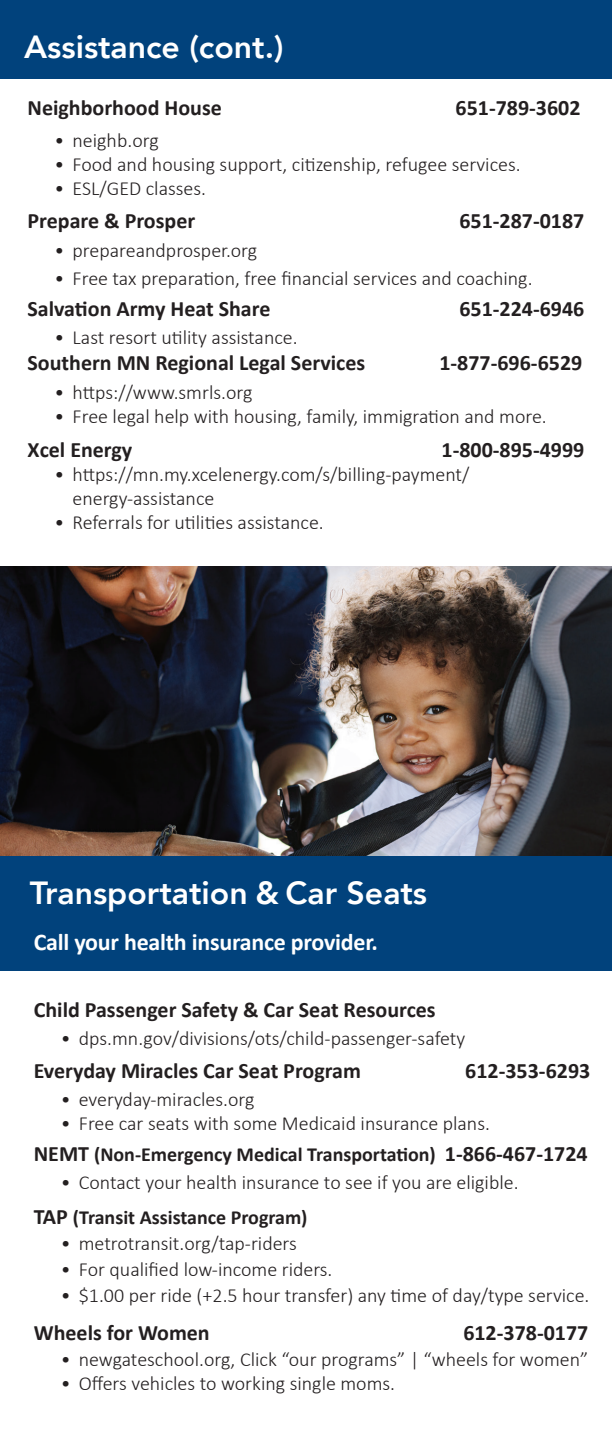
<style>
.page{position:relative;width:612px;height:1440px;background:#fff}
.page>*{position:absolute;margin:0;border:0;box-sizing:border-box;transform-origin:0 0}
.t1{font:800 32px "Avenir LT Com";color:#fff}
.t2{font:700 24px "Calibri";letter-spacing:-.01em;color:#fff}
.t3{font:700 22px "Calibri";color:#231f20}
.t4{font:300 20px/30.8px "Calibri";color:#231f20}
.s1{font-weight:700;font-size:22px}
.s2{font-weight:700}
</style>
<div class="page">
<img style="left:0;top:566px;width:612px;height:291px">
<div style="left:0;top:857px;width:612px;height:114px;background:#01427c"></div>
<div style="left:0;top:0;width:612px;height:78px;background:#01427c"></div>
<h1 class="t1" style="left:24px;top:28px;width:261px">Assistance (cont.)</h1>
<p class="t3" style="left:28px;top:92px;width:196px">Neighborhood House</p>
<p class="t3" style="left:456px;top:92px;width:127px">651-789-3602</p>
<p class="t4" style="left:55px;top:125px;width:106px">• neighb.org</p>
<p class="t4" style="left:55px;top:149px;width:468px">• Food and housing support, citizenship, refugee services.</p>
<p class="t4" style="left:55px;top:173px;width:153px">• ESL/GED classes.</p>
<p class="t3" style="left:28px;top:205px;width:169px">Prepare &amp; Prosper</p>
<p class="t3" style="left:459px;top:205px;width:126px">651-287-0187</p>
<p class="t4" style="left:55px;top:234px;width:204px">• prepareandprosper.org</p>
<p class="t4" style="left:55px;top:263px;width:480px">• Free tax preparation, free financial services and coaching.</p>
<p class="t3" style="left:28px;top:293px;width:244px">Salvation Army Heat Share</p>
<p class="t3" style="left:459px;top:293px;width:126px">651-224-6946</p>
<p class="t4" style="left:55px;top:322px;width:245px">• Last resort utility assistance.</p>
<p class="t3" style="left:28px;top:347px;width:339px">Southern MN Regional Legal Services</p>
<p class="t3" style="left:439px;top:347px;width:144px">1-877-696-6529</p>
<p class="t4" style="left:55px;top:376px;width:199px">• https://www.smrls.org</p>
<p class="t4" style="left:55px;top:400px;width:494px">• Free legal help with housing, family, immigration and more.</p>
<p class="t3" style="left:28px;top:434px;width:106px">Xcel Energy</p>
<p class="t3" style="left:442px;top:434px;width:144px">1-800-895-4999</p>
<p class="t4" style="left:73px;top:462px;width:398px;line-height:24px;text-indent:-18px">• https://mn.my.xcelenergy.com/s/billing-payment/ energy-assistance</p>
<p class="t4" style="left:55px;top:507px;width:271px">• Referrals for utilities assistance.</p>
<h1 class="t1" style="left:30px;top:873px;width:399px">Transportation &amp; Car Seats</h1>
<p class="t2" style="left:34px;top:925px;width:346px">Call your health insurance provider.</p>
<p class="t3" style="left:34px;top:994px;width:403px">Child Passenger Safety &amp; Car Seat Resources</p>
<p class="t4" style="left:61px;top:1023px;width:406px">• dps.mn.gov/divisions/ots/child-passenger-safety</p>
<p class="t3" style="left:34px;top:1055px;width:329px">Everyday Miracles Car Seat Program</p>
<p class="t3" style="left:465px;top:1055px;width:127px">612-353-6293</p>
<p class="t4" style="left:61px;top:1084px;width:195px">• everyday-miracles.org</p>
<p class="t4" style="left:34px;top:1108px;width:555px;text-indent:27px">• Free car seats with some Medicaid insurance plans.<br><span class="s1">NEMT</span> <span class="s2">(Non-Emergency Medical Transportation)</span> <span class="s1">1-866-467-1724</span></p>
<p class="t4" style="left:34px;top:1165px;width:486px;line-height:34.4px;text-indent:27px">• Contact your health insurance to see if you are eligible.<br><span class="s1">TAP</span> <span class="s2">(Transit Assistance Program)</span></p>
<p class="t4" style="left:61px;top:1228px;width:238px">• metrotransit.org/tap-riders</p>
<p class="t4" style="left:61px;top:1254px;width:273px">• For qualified low-income riders.</p>
<p class="t4" style="left:61px;top:1280px;width:530px">• $1.00 per ride (+2.5 hour transfer) any time of day/type service.</p>
<p class="t3" style="left:34px;top:1317px;width:177px">Wheels for Women</p>
<p class="t3" style="left:463px;top:1317px;width:127px">612-378-0177</p>
<p class="t4" style="left:61px;top:1344px;width:529px">• newgateschool.org, Click “our programs” | “wheels for women”</p>
<p class="t4" style="left:61px;top:1368px;width:336px">• Offers vehicles to working single moms.</p>
</div>
